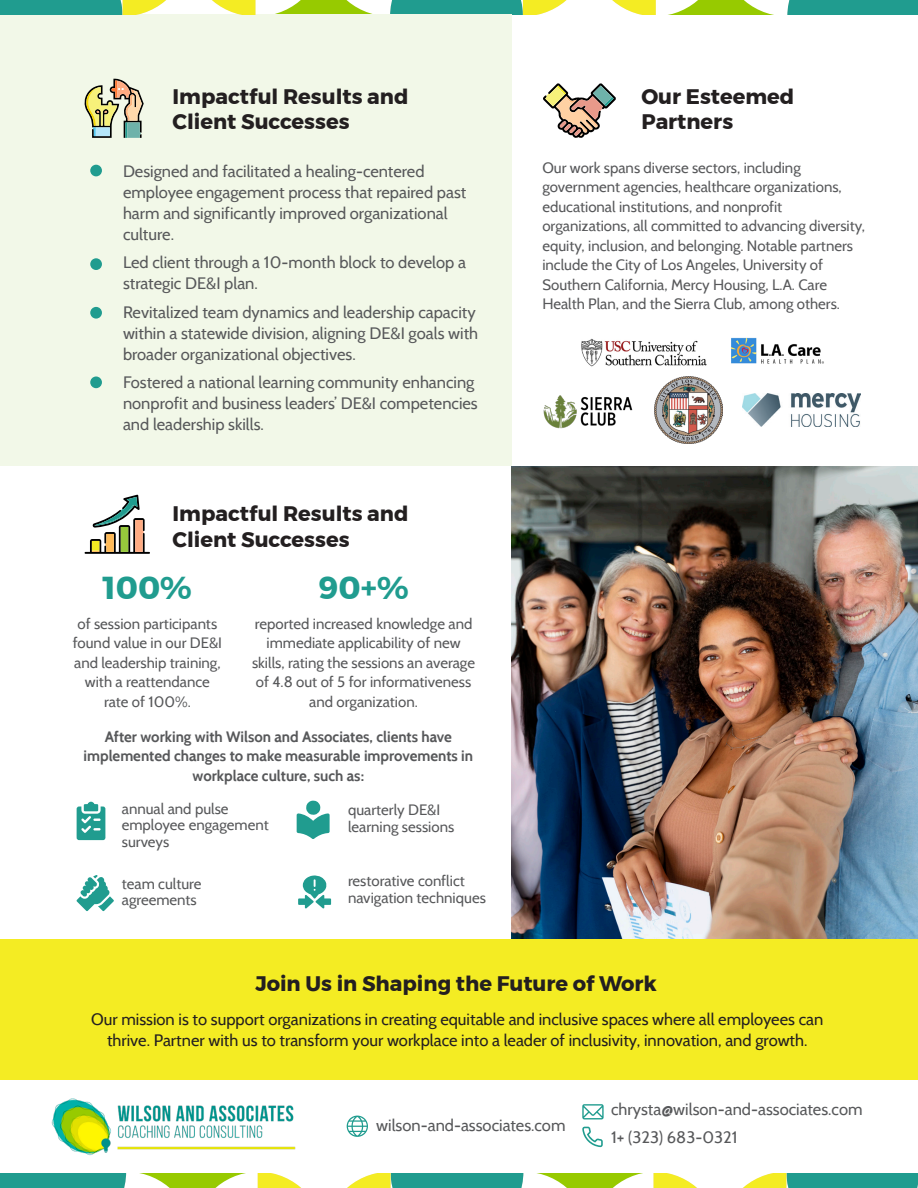
<style>
.page{position:relative;width:918px;height:1188px;background:#fff}
.page>*{position:absolute;margin:0;border:0;box-sizing:border-box;transform-origin:0 0}
.t1{font:700 31.65px "Montserrat";color:#209c8f}
.t2{font:700 21px/25.2px "Montserrat";color:#231f20}
.t3{font:16.5px/21px "Cabin";color:#57585a}
.t4{font:16.5px/21px "Cabin";color:#231f20;text-align:center}
.t5{font:15px/19.5px "Cabin";color:#57585a}
.t6{font:700 15px/19.5px "Cabin";color:#57585a;text-align:center}
</style>
<div class="page">
<svg style="left:0;top:1174px;width:523px;height:14px"></svg>
<img style="left:51px;top:1098px;width:245px;height:57px">
<svg style="left:541px;top:1174px;width:377px;height:14px"></svg>
<svg style="left:390px;top:0;width:528px;height:14px"></svg>
<div style="left:0;top:14px;width:511px;height:452px;background:#f2f8e8"></div>
<svg style="left:0;top:0;width:372px;height:14px"></svg>
<div style="left:90px;top:165px;width:12px;height:11px;background:#209c8f;border-radius:50%"></div>
<div style="left:90px;top:258px;width:12px;height:12px;background:#209c8f;border-radius:50%"></div>
<div style="left:90px;top:307px;width:12px;height:12px;background:#209c8f;border-radius:50%"></div>
<div style="left:90px;top:376px;width:12px;height:12px;background:#209c8f;border-radius:50%"></div>
<svg style="left:85px;top:495px;width:65px;height:59px"></svg>
<svg style="left:543px;top:83px;width:73px;height:55px"></svg>
<svg style="left:604px;top:97px;width:10px;height:9px"></svg>
<img style="left:581px;top:338px;width:126px;height:29px">
<img style="left:731px;top:337px;width:93px;height:27px">
<img style="left:655px;top:376px;width:67px;height:67px">
<img style="left:543px;top:395px;width:89px;height:34px">
<img style="left:743px;top:394px;width:118px;height:32px">
<svg style="left:84px;top:79px;width:60px;height:59px"></svg>
<svg style="left:77px;top:802px;width:29px;height:38px"></svg>
<svg style="left:297px;top:801px;width:33px;height:38px"></svg>
<svg style="left:77px;top:875px;width:37px;height:36px"></svg>
<svg style="left:298px;top:875px;width:33px;height:34px"></svg>
<img style="left:511px;top:466px;width:407px;height:474px">
<div style="left:0;top:940px;width:918px;height:140px;background:#f4ec23"></div>
<svg style="left:582px;top:1104px;width:22px;height:15px"></svg>
<svg style="left:582px;top:1127px;width:21px;height:20px"></svg>
<svg style="left:347px;top:1116px;width:21px;height:21px"></svg>
<p class="t2" style="left:173px;top:84px;width:237px">Impactful Results and<br>Client Successes</p>
<p class="t3" style="left:123px;top:160px;width:345px">Designed and facilitated a healing-centered employee engagement process that repaired past harm and significantly improved organizational culture.</p>
<p class="t3" style="left:123px;top:252px;width:344px">Led client through a 10-month block to develop a strategic DE&amp;I plan.</p>
<p class="t3" style="left:123px;top:301px;width:357px">Revitalized team dynamics and leadership capacity within a statewide division, aligning DE&amp;I goals with broader organizational objectives.</p>
<p class="t3" style="left:123px;top:372px;width:356px">Fostered a national learning community enhancing nonprofit and business leaders’ DE&amp;I competencies and leadership skills.</p>
<p class="t2" style="left:173px;top:501px;width:237px">Impactful Results and<br>Client Successes</p>
<p class="t1" style="left:103px;top:563px;width:90px">100%</p>
<p class="t5" style="left:73px;top:613px;width:151px;text-align:center">of session participants found value in our DE&amp;I and leadership training, with a reattendance rate of 100%.</p>
<p class="t1" style="left:319px;top:563px;width:91px">90+%</p>
<p class="t5" style="left:252px;top:613px;width:225px;text-align:center">reported increased knowledge and immediate applicability of new skills, rating the sessions an average of 4.8 out of 5 for informativeness and organization.</p>
<p class="t6" style="left:84px;top:727px;width:391px">After working with Wilson and Associates, clients have implemented changes to make measurable improvements in workplace culture, such as:</p>
<p class="t5" style="left:122px;top:800px;width:148px;line-height:16.5px">annual and pulse employee engagement surveys</p>
<p class="t5" style="left:348px;top:802px;width:108px;line-height:16.5px">quarterly DE&amp;I learning sessions</p>
<p class="t5" style="left:122px;top:875px;width:81px;line-height:16.5px">team culture agreements</p>
<p class="t5" style="left:348px;top:873px;width:139px;line-height:16.5px">restorative conflict navigation techniques</p>
<p class="t2" style="left:641px;top:84px;width:154px">Our Esteemed<br>Partners</p>
<p class="t5" style="left:542px;top:158px;width:324px">Our work spans diverse sectors, including government agencies, healthcare organizations, educational institutions, and nonprofit organizations, all committed to advancing diversity, equity, inclusion, and belonging. Notable partners include the City of Los Angeles, University of Southern California, Mercy Housing, L.A. Care Health Plan, and the Sierra Club, among others.</p>
<p class="t2" style="left:255px;top:971px;width:403px">Join Us in Shaping the Future of Work</p>
<p class="t4" style="left:91px;top:1009px;width:734px">Our mission is to support organizations in creating equitable and inclusive spaces where all employees can thrive. Partner with us to transform your workplace into a leader of inclusivity, innovation, and growth.</p>
<p class="t3" style="left:376px;top:1114px;width:191px">wilson-and-associates.com</p>
<p class="t3" style="left:611px;top:1098px;width:253px">chrysta@wilson-and-associates.com</p>
<p class="t3" style="left:611px;top:1127px;width:128px">1+ (323) 683-0321</p>
</div>
